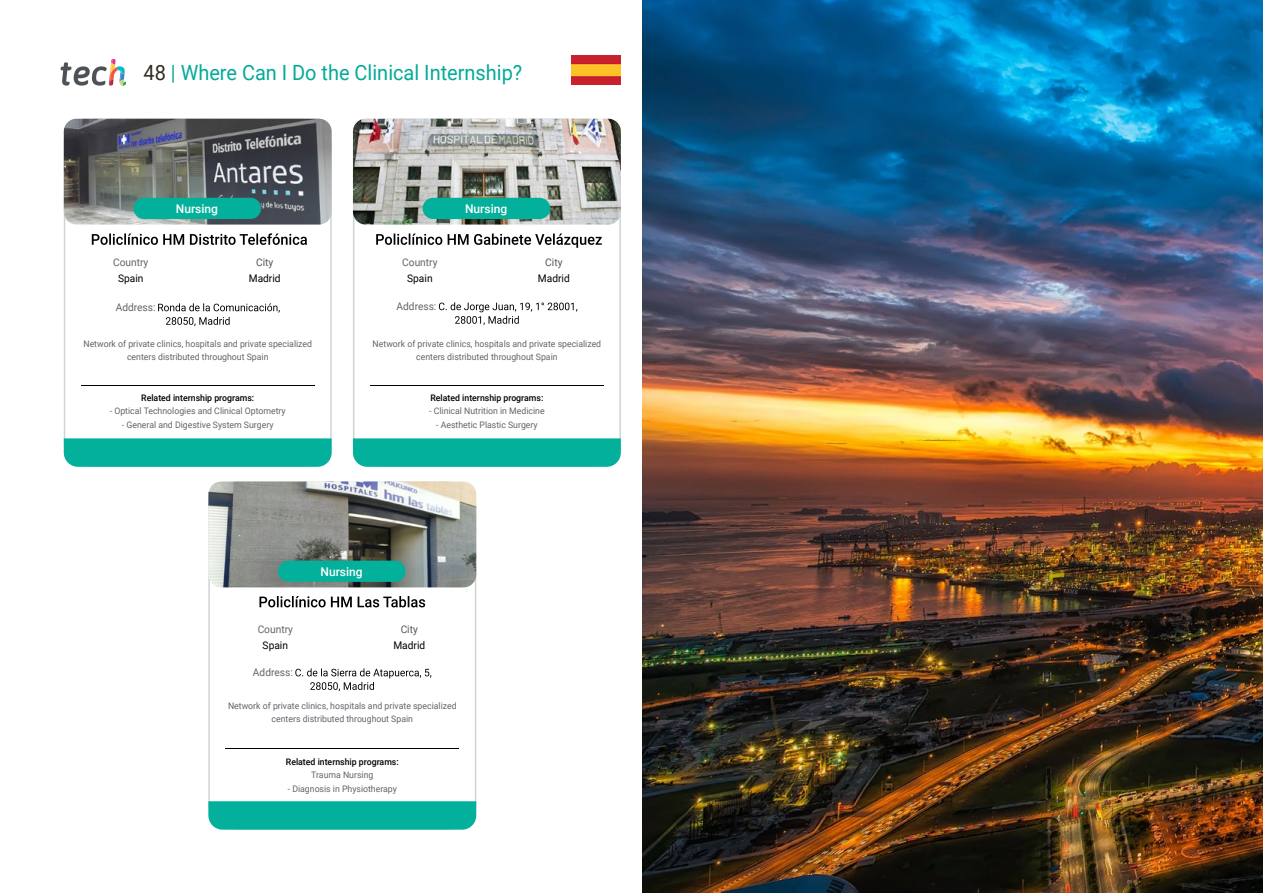
<style>
.page{position:relative;width:1263px;height:893px;background:#fff}
.page>*{position:absolute;margin:0;border:0;box-sizing:border-box;transform-origin:0 0}
.t1{font:21px "Roboto";color:#02ab98;scale:.95 1}
.t2{font:500 12px "Roboto";color:#fff}
.t3{font:10.5px "Roboto";color:#61646a}
.t4{font:10.5px "Roboto";color:#000}
.t5{font:10.5px "Roboto";color:#52555b}
.t6{font:9px/13.5px "Roboto";color:#61646a;text-align:center}
.t7{font:500 9px "Roboto";color:#000}
.s1{color:#312e20}
</style>
<div class="page">
<svg style="left:61px;top:59px;width:65px;height:27px"></svg>
<img style="left:571px;top:55px;width:50px;height:30px">
<img style="left:642px;top:0;width:621px;height:893px">
<svg style="left:63px;top:118px;width:269px;height:337px"></svg>
<img style="left:64px;top:119px;width:268px;height:106px">
<div style="left:133px;top:198px;width:128px;height:21px;background:#03b09b;border-radius:11px"></div>
<svg style="left:64px;top:438px;width:268px;height:29px;background:#0ab29d"></svg>
<hr style="left:81px;top:385px;width:234px;height:1px;background:#000">
<svg style="left:92px;top:233px;width:215px;height:12px"></svg>
<svg style="left:158px;top:303px;width:122px;height:23px"></svg>
<svg style="left:352px;top:118px;width:269px;height:334px"></svg>
<img style="left:353px;top:119px;width:268px;height:106px">
<div style="left:423px;top:198px;width:127px;height:21px;background:#03b09b;border-radius:11px"></div>
<svg style="left:353px;top:438px;width:268px;height:29px;background:#0ab29d"></svg>
<hr style="left:370px;top:385px;width:234px;height:1px;background:#000">
<svg style="left:376px;top:233px;width:226px;height:15px"></svg>
<svg style="left:439px;top:302px;width:138px;height:23px"></svg>
<svg style="left:208px;top:493px;width:269px;height:325px"></svg>
<img style="left:208px;top:481px;width:268px;height:106px">
<div style="left:278px;top:561px;width:128px;height:21px;background:#03b09b;border-radius:11px"></div>
<svg style="left:208px;top:801px;width:268px;height:29px;background:#0ab29d"></svg>
<hr style="left:225px;top:748px;width:234px;height:1px;background:#000">
<svg style="left:259px;top:596px;width:166px;height:11px"></svg>
<svg style="left:295px;top:668px;width:136px;height:23px"></svg>
<h1 class="t1" style="left:144px;top:57px;width:400px"><span class="s1">48</span> | Where Can I Do the Clinical Internship?</h1>
<h2 class="t2" style="left:176px;top:200px;width:44px">Nursing</h2>
<h2 class="t2" style="left:465px;top:200px;width:44px">Nursing</h2>
<p class="t3" style="left:113px;top:255px;width:37px">Country</p>
<p class="t4" style="left:118px;top:271px;width:27px">Spain</p>
<p class="t5" style="left:256px;top:255px;width:19px">City</p>
<p class="t4" style="left:249px;top:271px;width:33px">Madrid</p>
<p class="t3" style="left:402px;top:255px;width:37px">Country</p>
<p class="t4" style="left:407px;top:271px;width:27px">Spain</p>
<p class="t5" style="left:545px;top:255px;width:19px">City</p>
<p class="t4" style="left:538px;top:271px;width:33px">Madrid</p>
<p class="t3" style="left:116px;top:300px;width:41px">Address:</p>
<p class="t6" style="left:83px;top:337px;width:230px">Network of private clinics, hospitals and private specialized centers distributed throughout Spain</p>
<p class="t7" style="left:141px;top:392px;width:114px">Related internship programs:</p>
<p class="t6" style="left:110px;top:404px;width:177px">- Optical Technologies and Clinical Optometry</p>
<p class="t6" style="left:122px;top:417px;width:153px">- General and Digestive System Surgery</p>
<p class="t3" style="left:396px;top:299px;width:41px">Address:</p>
<p class="t6" style="left:373px;top:337px;width:230px">Network of private clinics, hospitals and private specialized centers distributed throughout Spain</p>
<p class="t7" style="left:430px;top:392px;width:114px">Related internship programs:</p>
<p class="t6" style="left:429px;top:404px;width:117px">- Clinical Nutrition in Medicine</p>
<p class="t6" style="left:436px;top:417px;width:103px">- Aesthetic Plastic Surgery</p>
<p class="t3" style="left:258px;top:622px;width:37px">Country</p>
<p class="t4" style="left:263px;top:638px;width:27px">Spain</p>
<h2 class="t2" style="left:320px;top:563px;width:44px">Nursing</h2>
<p class="t5" style="left:401px;top:622px;width:19px">City</p>
<p class="t4" style="left:393px;top:638px;width:33px">Madrid</p>
<p class="t3" style="left:253px;top:665px;width:41px">Address:</p>
<p class="t6" style="left:228px;top:698px;width:230px">Network of private clinics, hospitals and private specialized centers distributed throughout Spain</p>
<p class="t7" style="left:286px;top:756px;width:114px">Related internship programs:</p>
<p class="t6" style="left:311px;top:768px;width:64px">Trauma Nursing</p>
<p class="t6" style="left:288px;top:781px;width:111px">- Diagnosis in Physiotherapy</p>
</div>
